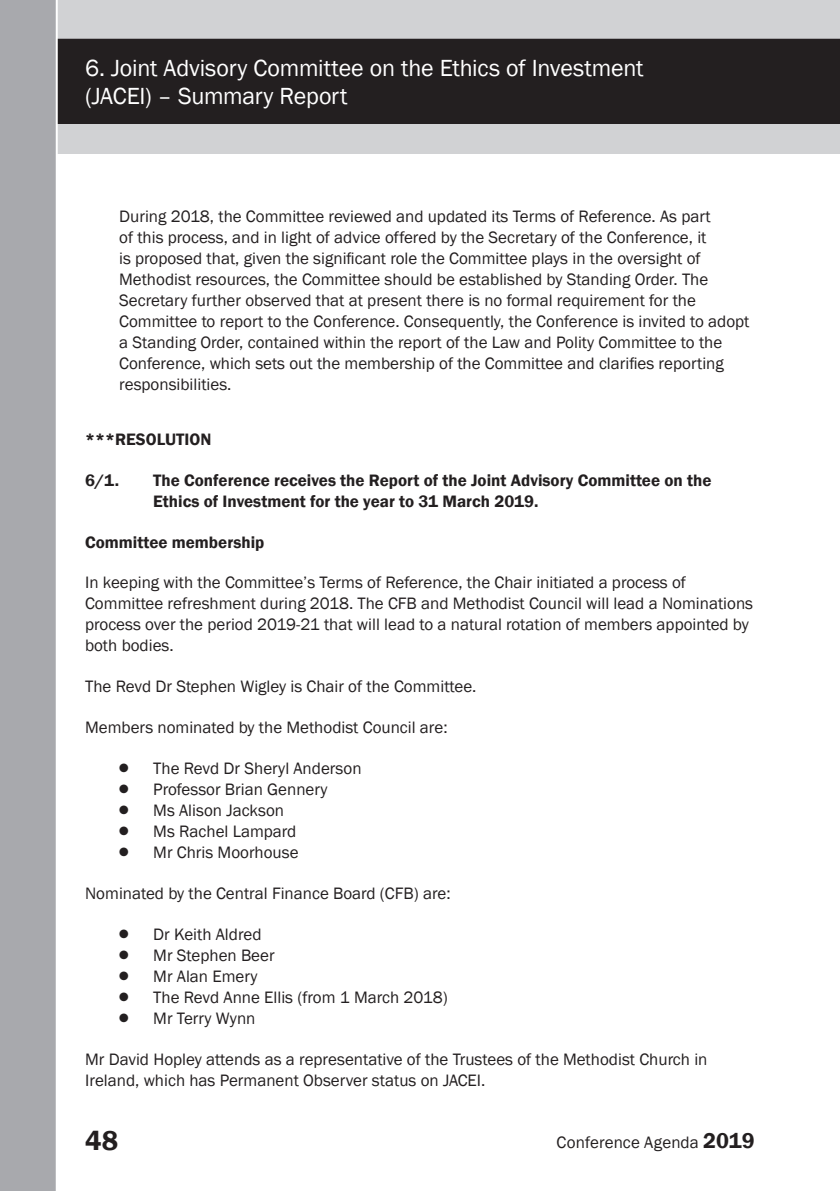
<style>
.page{position:relative;width:840px;height:1191px;background:#fff}
.page>*{position:absolute;margin:0;border:0;box-sizing:border-box;transform-origin:0 0}
.t1{font:600 28px "Franklin Gothic";color:#231f20}
.t2{font:24px/28px "Franklin Gothic";letter-spacing:-.01em;color:#fff}
.t3{font:17px/21px "Franklin Gothic";color:#231f20}
.Heading_2{font:600 17px/21px "Franklin Gothic";color:#231f20}
.s1{font-weight:600;font-size:22px}
</style>
<div class="page">
<div style="left:0;top:0;width:839px;height:154px;background:#d1d2d4"></div>
<div style="left:58px;top:39px;width:781px;height:85px;background:#231f20"></div>
<div style="left:0;top:0;width:58px;height:1191px;background:#a8a9ad"></div>
<h2 class="t2" style="left:85px;top:54px;width:559px">6. Joint Advisory Committee on the Ethics of Investment (JACEI) – Summary Report</h2>
<p class="t3" style="left:119px;top:206px;width:631px">During 2018, the Committee reviewed and updated its Terms of Reference. As part<br>of this process, and in light of advice offered by the Secretary of the Conference, it<br>is proposed that, given the significant role the Committee plays in the oversight of Methodist resources, the Committee should be established by Standing Order. The Secretary further observed that at present there is no formal requirement for the Committee to report to the Conference. Consequently, the Conference is invited to adopt a Standing Order, contained within the report of the Law and Polity Committee to the Conference, which sets out the membership of the Committee and clarifies reporting responsibilities.</p>
<p class="Heading_2" style="left:85px;top:429px;width:128px">***RESOLUTION</p>
<p class="Heading_2" style="left:85px;top:470px;width:36px">6/1.</p>
<p class="Heading_2" style="left:153px;top:470px;width:559px">The Conference receives the Report of the Joint Advisory Committee on the<br>Ethics of Investment for the year to 31 March 2019.</p>
<p class="Heading_2" style="left:85px;top:531px;width:181px">Committee membership</p>
<p class="t3" style="left:85px;top:572px;width:669px">In keeping with the Committee’s Terms of Reference, the Chair initiated a process of Committee refreshment during 2018. The CFB and Methodist Council will lead a Nominations process over the period 2019-21 that will lead to a natural rotation of members appointed by both bodies.</p>
<p class="t3" style="left:85px;top:676px;width:392px">The Revd Dr Stephen Wigley is Chair of the Committee.</p>
<p class="t3" style="left:85px;top:717px;width:364px">Members nominated by the Methodist Council are:</p>
<p class="t3" style="left:119px;top:758px;width:244px">● The Revd Dr Sheryl Anderson</p>
<p class="t3" style="left:119px;top:779px;width:210px">● Professor Brian Gennery</p>
<p class="t3" style="left:119px;top:800px;width:166px">● Ms Alison Jackson</p>
<p class="t3" style="left:119px;top:821px;width:179px">● Ms Rachel Lampard</p>
<p class="t3" style="left:119px;top:842px;width:181px">● Mr Chris Moorhouse</p>
<p class="t3" style="left:85px;top:883px;width:367px">Nominated by the Central Finance Board (CFB) are:</p>
<p class="t3" style="left:119px;top:924px;width:144px">● Dr Keith Aldred</p>
<p class="t3" style="left:119px;top:945px;width:157px">● Mr Stephen Beer</p>
<p class="t3" style="left:119px;top:966px;width:140px">● Mr Alan Emery</p>
<p class="t3" style="left:119px;top:987px;width:330px">● The Revd Anne Ellis (from 1 March 2018)</p>
<p class="t3" style="left:119px;top:1008px;width:138px">● Mr Terry Wynn</p>
<p class="t3" style="left:85px;top:1048px;width:623px">Mr David Hopley attends as a representative of the Trustees of the Methodist Church in<br>Ireland, which has Permanent Observer status on JACEI.</p>
<h1 class="t1" style="left:85px;top:1123px;width:35px">48</h1>
<p class="t3" style="left:556px;top:1131px;width:200px">Conference Agenda <span class="s1">2019</span></p>
</div>
